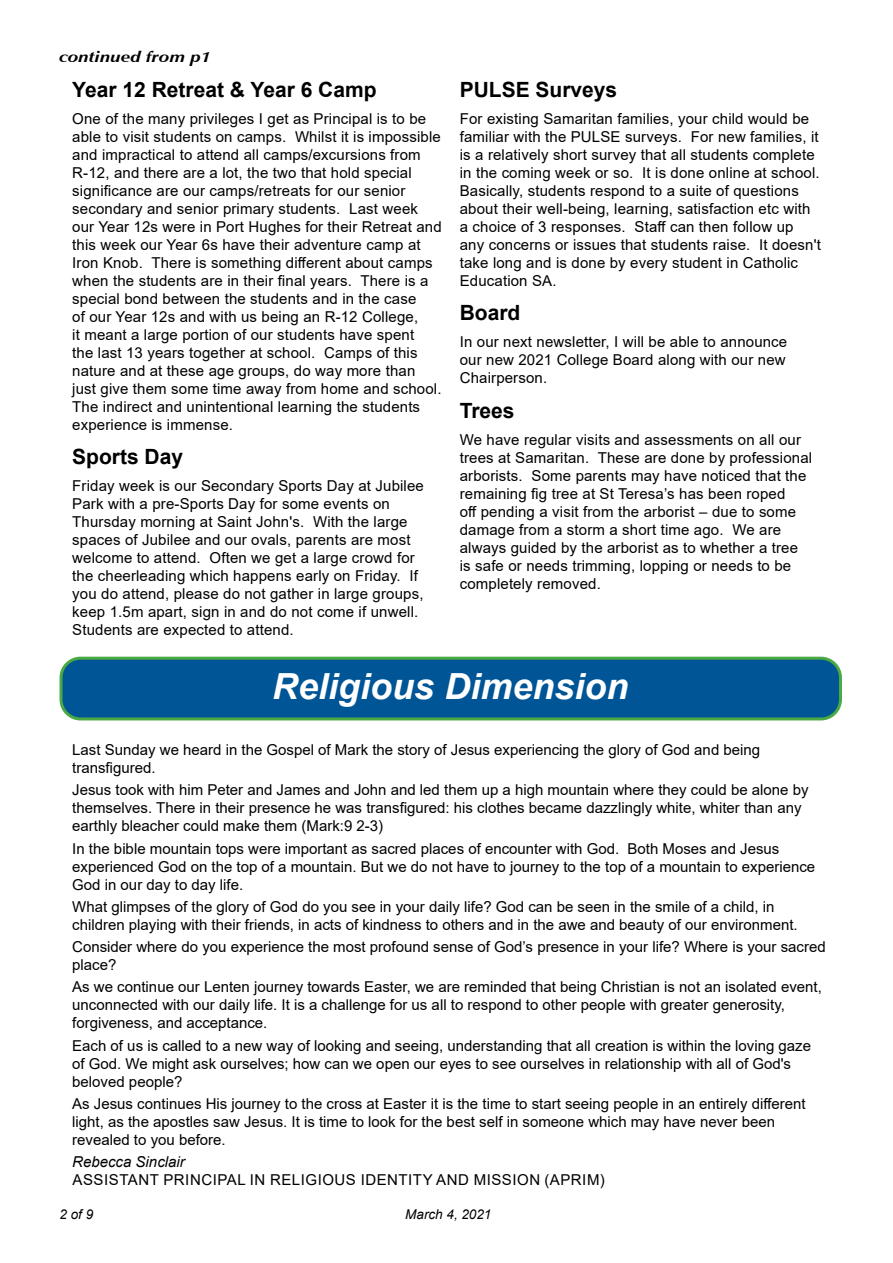
<style>
.page{position:relative;width:893px;height:1263px;background:#fff}
.page>*{position:absolute;margin:0;border:0;box-sizing:border-box;transform-origin:0 0}
.t1{font:italic 700 36px "Arial";color:#fff}
.t2{font:700 21px "Arial";color:#000}
.t3{font:15px/18px "Arial";letter-spacing:.01em;color:#000}
.t4{font:15px "Arial";letter-spacing:.035em;color:#000}
.t5{font:italic 700 15px "Zapf Humanist 601 BT";color:#000;scale:1.23 1}
.t6{font:italic 15px "Arial";color:#000}
.t7{font:italic 13.5px "Arial";color:#000}
</style>
<div class="page">
<div style="left:61px;top:658px;width:779px;height:61px;background:#005596;border-radius:20px"></div>
<div style="left:60px;top:657px;width:782px;height:63px;border:3px solid #49a942;border-radius:20px"></div>
<p class="t5" style="left:60px;top:48px;width:125px">continued from p1</p>
<h2 class="t2" style="left:72px;top:75px;width:306px">Year 12 Retreat &amp; Year 6 Camp</h2>
<p class="t3" style="left:72px;top:110px;width:371px">One of the many privileges I get as Principal is to be able to visit students on camps. Whilst it is impossible and impractical to attend all camps/excursions from R-12, and there are a lot, the two that hold special significance are our camps/retreats for our senior secondary and senior primary students. Last week our Year 12s were in Port Hughes for their Retreat and this week our Year 6s have their adventure camp at Iron Knob. There is something different about camps when the students are in their final years. There is a special bond between the students and in the case<br>of our Year 12s and with us being an R-12 College,<br>it meant a large portion of our students have spent<br>the last 13 years together at school. Camps of this nature and at these age groups, do way more than just give them some time away from home and school.<br>The indirect and unintentional learning the students experience is immense.</p>
<h2 class="t2" style="left:72px;top:442px;width:112px">Sports Day</h2>
<p class="t3" style="left:72px;top:477px;width:353px">Friday week is our Secondary Sports Day at Jubilee Park with a pre-Sports Day for some events on Thursday morning at Saint John's. With the large spaces of Jubilee and our ovals, parents are most welcome to attend. Often we get a large crowd for the cheerleading which happens early on Friday. If you do attend, please do not gather in large groups, keep 1.5m apart, sign in and do not come if unwell.<br>Students are expected to attend.</p>
<h2 class="t2" style="left:460px;top:75px;width:159px">PULSE Surveys</h2>
<p class="t3" style="left:460px;top:110px;width:363px">For existing Samaritan families, your child would be familiar with the PULSE surveys. For new families, it is a relatively short survey that all students complete in the coming week or so. It is done online at school.<br>Basically, students respond to a suite of questions about their well-being, learning, satisfaction etc with a choice of 3 responses. Staff can then follow up any concerns or issues that students raise. It doesn't take long and is done by every student in Catholic Education SA.</p>
<h2 class="t2" style="left:460px;top:298px;width:62px">Board</h2>
<p class="t3" style="left:460px;top:333px;width:329px;text-align:justify">In our next newsletter, I will be able to announce our new 2021 College Board along with our new Chairperson.</p>
<h2 class="t2" style="left:460px;top:395px;width:56px">Trees</h2>
<p class="t3" style="left:460px;top:430px;width:354px">We have regular visits and assessments on all our trees at Samaritan. These are done by professional arborists. Some parents may have noticed that the remaining fig tree at St Teresa’s has been roped<br>off pending a visit from the arborist – due to some damage from a storm a short time ago. We are always guided by the arborist as to whether a tree is safe or needs trimming, lopping or needs to be completely removed.</p>
<h1 class="t1" style="left:272px;top:662px;width:358px">Religious Dimension</h1>
<p class="t3" style="left:72px;top:741px;width:689px">Last Sunday we heard in the Gospel of Mark the story of Jesus experiencing the glory of God and being transfigured.</p>
<p class="t3" style="left:72px;top:781px;width:738px">Jesus took with him Peter and James and John and led them up a high mountain where they could be alone by themselves. There in their presence he was transfigured: his clothes became dazzlingly white, whiter than any earthly bleacher could make them (Mark:9 2-3)</p>
<p class="t3" style="left:72px;top:839px;width:744px">In the bible mountain tops were important as sacred places of encounter with God. Both Moses and Jesus experienced God on the top of a mountain. But we do not have to journey to the top of a mountain to experience<br>God in our day to day life.</p>
<p class="t3" style="left:72px;top:897px;width:727px">What glimpses of the glory of God do you see in your daily life? God can be seen in the smile of a child, in children playing with their friends, in acts of kindness to others and in the awe and beauty of our environment.</p>
<p class="t3" style="left:72px;top:938px;width:755px">Consider where do you experience the most profound sense of God’s presence in your life? Where is your sacred place?</p>
<p class="t3" style="left:72px;top:978px;width:751px">As we continue our Lenten journey towards Easter, we are reminded that being Christian is not an isolated event, unconnected with our daily life. It is a challenge for us all to respond to other people with greater generosity, forgiveness, and acceptance.</p>
<p class="t3" style="left:72px;top:1036px;width:740px">Each of us is called to a new way of looking and seeing, understanding that all creation is within the loving gaze of God. We might ask ourselves; how can we open our eyes to see ourselves in relationship with all of God's beloved people?</p>
<p class="t3" style="left:72px;top:1094px;width:735px">As Jesus continues His journey to the cross at Easter it is the time to start seeing people in an entirely different light, as the apostles saw Jesus. It is time to look for the best self in someone which may have never been revealed to you before.</p>
<p class="t6" style="left:72px;top:1152px;width:114px">Rebecca Sinclair</p>
<p class="t4" style="left:73px;top:1169px;width:534px">ASSISTANT PRINCIPAL IN RELIGIOUS IDENTITY AND MISSION (APRIM)</p>
<p class="t7" style="left:60px;top:1205px;width:35px">2of9</p>
<p class="t7" style="left:405px;top:1205px;width:88px">March 4, 2021</p>
</div>
